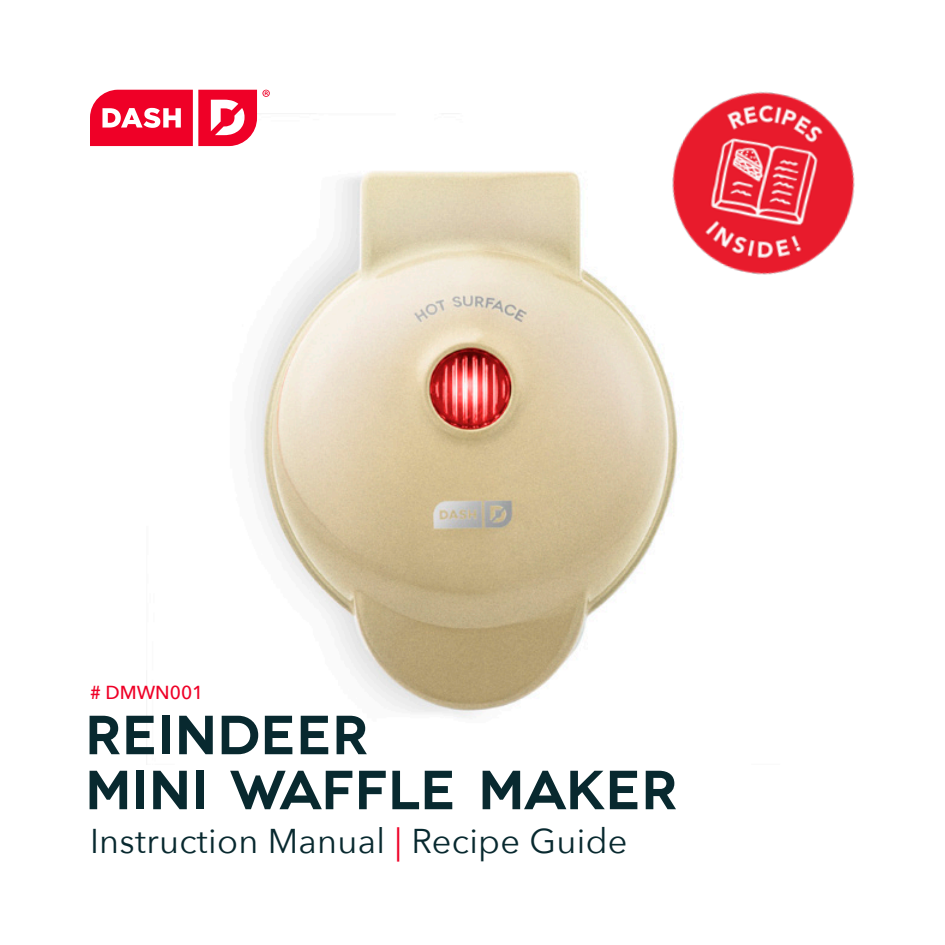
<style>
.page{position:relative;width:945px;height:945px;background:#fff}
.page>*{position:absolute;margin:0;border:0;box-sizing:border-box;transform-origin:0 0}
.Product_Name{font:600 55px/55px "Novecentowide";color:#08292f}
.t1{font:34.25px "Avenir Next";letter-spacing:.01em;color:#08292f}
.t2{font:500 18.75px "Avenir Next";color:#ef0027}
.s1{color:#ef0027}
</style>
<div class="page">
<img style="left:146px;top:146px;width:532px;height:572px">
<img style="left:657px;top:92px;width:198px;height:199px">
<svg style="left:90px;top:90px;width:180px;height:56px"></svg>
<p class="t2" style="left:90px;top:676px;width:115px"># DMWN001</p>
<p class="Product_Name" style="left:85px;top:708px;width:594px">REINDEER<br>MINI WAFFLE MAKER</p>
<p class="t1" style="left:90px;top:812px;width:539px">Instruction Manual <span class="s1">|</span> Recipe Guide</p>
</div>
